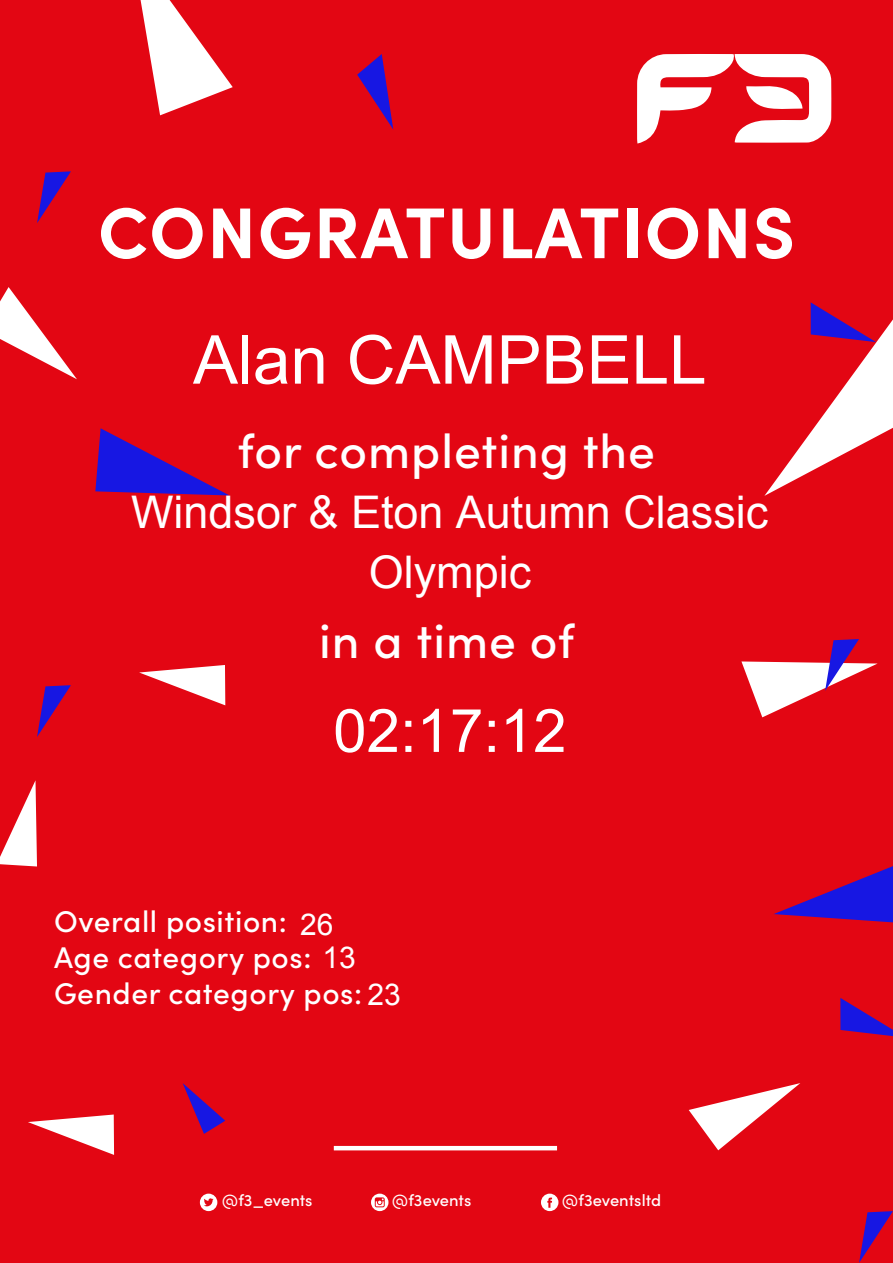
<style>
.page{position:relative;width:893px;height:1263px;background:#e30613}
.page>*{position:absolute;margin:0;border:0;box-sizing:border-box;transform-origin:0 0}
.t1{font:700 72px "Sofia Pro";letter-spacing:.02em;color:#fff}
.t2{font:67.5px "Arial";color:#fff}
.t3{font:60px "Arial";color:#fff}
.t4{font:500 48px "Sofia Pro";letter-spacing:.02em;color:#fff}
.t5{font:45px "Arial";color:#fff}
.t6{font:500 30px/36px "Sofia Pro";letter-spacing:.02em;color:#fff}
.t7{font:30px "Arial";color:#fff}
.t8{font:500 16.5px "Sofia Pro";color:#fff}
.s1{font-family:"Arial";font-weight:400}
</style>
<div class="page">
<hr style="left:334px;top:1146px;width:223px;height:4px;background:#fff">
<svg style="left:139px;top:665px;width:86px;height:40px"></svg>
<svg style="left:0;top:780px;width:37px;height:86px"></svg>
<svg style="left:28px;top:1114px;width:86px;height:41px"></svg>
<svg style="left:141px;top:0;width:92px;height:115px"></svg>
<svg style="left:689px;top:1083px;width:111px;height:67px"></svg>
<svg style="left:0;top:287px;width:77px;height:92px"></svg>
<svg style="left:774px;top:866px;width:119px;height:56px"></svg>
<svg style="left:95px;top:428px;width:134px;height:67px"></svg>
<svg style="left:764px;top:302px;width:129px;height:194px"></svg>
<svg style="left:840px;top:998px;width:53px;height:38px"></svg>
<svg style="left:37px;top:685px;width:34px;height:52px"></svg>
<svg style="left:741px;top:639px;width:137px;height:78px"></svg>
<svg style="left:37px;top:171px;width:34px;height:52px"></svg>
<svg style="left:859px;top:1211px;width:34px;height:52px"></svg>
<svg style="left:357px;top:54px;width:36px;height:75px"></svg>
<svg style="left:183px;top:1083px;width:42px;height:51px"></svg>
<svg style="left:541px;top:1193px;width:17px;height:18px"></svg>
<svg style="left:200px;top:1193px;width:17px;height:18px"></svg>
<svg style="left:371px;top:1193px;width:17px;height:18px"></svg>
<svg style="left:637px;top:54px;width:194px;height:90px"></svg>
<h1 class="t1" style="left:98px;top:177px;width:699px">CONGRATULATIONS</h1>
<h2 class="t2" style="left:193px;top:323px;width:515px">Alan CAMPBELL</h2>
<h3 class="t4" style="left:238px;top:416px;width:419px">for completing the</h3>
<h3 class="t5" style="left:131px;top:488px;width:639px">Windsor &amp; Eton Autumn Classic</h3>
<h3 class="t5" style="left:369px;top:548px;width:164px">Olympic</h3>
<h3 class="t4" style="left:319px;top:605px;width:257px">in a time of</h3>
<h3 class="t3" style="left:333px;top:698px;width:235px">02:17:12</h3>
<p class="t6" style="left:54px;top:901px;width:348px">Overall position:<br>Age category pos: <span class="s1">13<br></span>Gender category pos: <span class="s1">23</span></p>
<p class="t7" style="left:300px;top:908px;width:35px">26</p>
<p class="t8" style="left:222px;top:1188px;width:92px">@f3_events</p>
<p class="t8" style="left:392px;top:1188px;width:81px">@f3events</p>
<p class="t8" style="left:562px;top:1188px;width:101px">@f3eventsltd</p>
</div>
